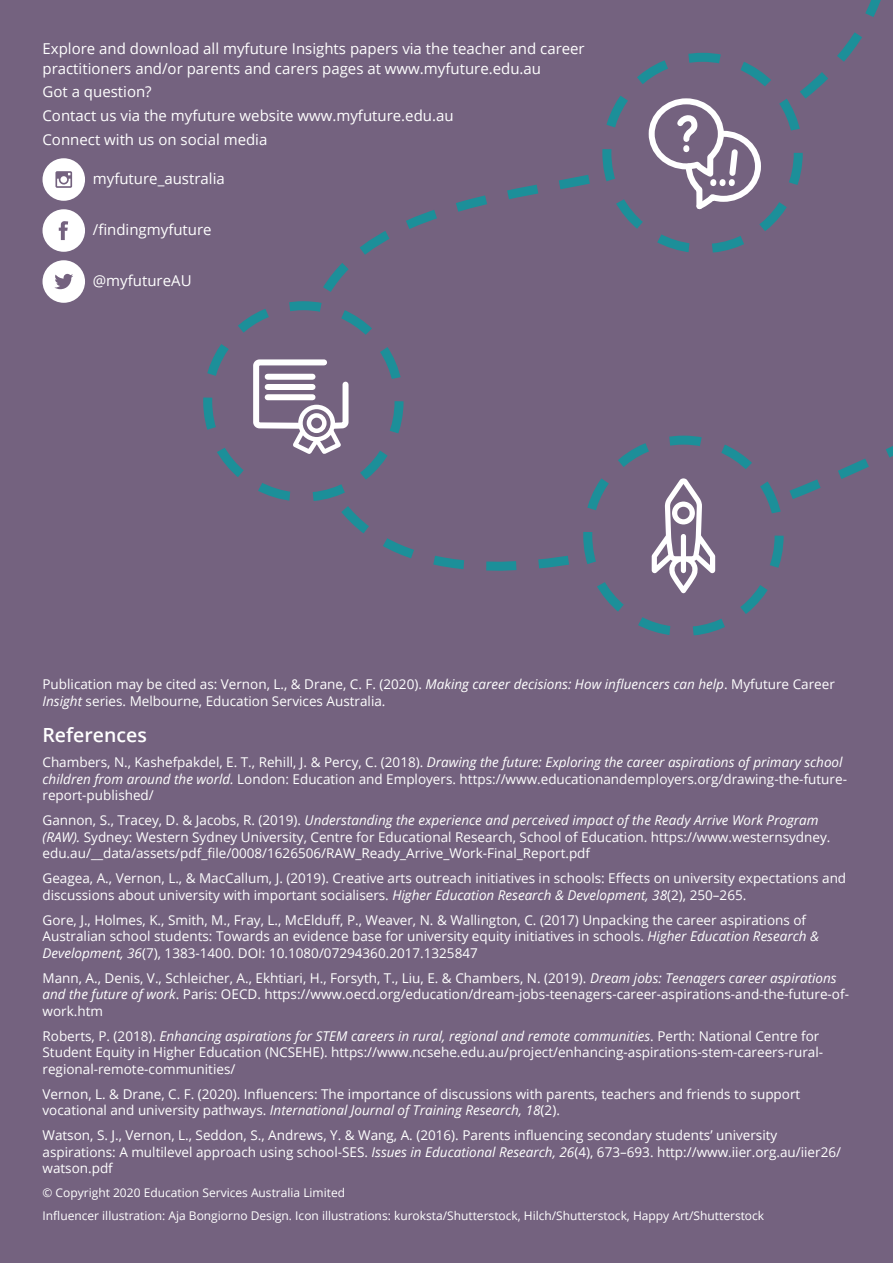
<style>
.page{position:relative;width:893px;height:1263px;background:#74627f}
.page>*{position:absolute;margin:0;border:0;box-sizing:border-box;transform-origin:0 0}
.t1{font:600 19.5px "Open Sans";color:#fff}
.t2{font:15px/23.7px "Open Sans";color:#fff}
.t3{font:13.5px/16.5px "Open Sans";color:#fff}
.t4{font:12px/23.5px "Open Sans";color:#fff}
.s1{font-style:italic}
</style>
<div class="page">
<svg style="left:323px;top:0;width:570px;height:636px"></svg>
<div style="left:607px;top:57px;width:191px;height:192px;background:#74627f;border-radius:50%"></div>
<div style="left:602px;top:53px;width:201px;height:200px;border:9px dashed #1c8f99;border-radius:50%"></div>
<div style="left:588px;top:440px;width:191px;height:191px;background:#74627f;border-radius:50%"></div>
<div style="left:583px;top:436px;width:201px;height:200px;border:9px dashed #1c8f99;border-radius:50%"></div>
<div style="left:208px;top:306px;width:191px;height:191px;background:#74627f;border-radius:50%"></div>
<div style="left:203px;top:301px;width:201px;height:201px;border:9px dashed #1c8f99;border-radius:50%"></div>
<svg style="left:648px;top:98px;width:113px;height:112px"></svg>
<svg style="left:652px;top:478px;width:63px;height:115px"></svg>
<svg style="left:253px;top:359px;width:96px;height:95px"></svg>
<svg style="left:43px;top:158px;width:42px;height:43px"></svg>
<svg style="left:43px;top:209px;width:42px;height:43px"></svg>
<svg style="left:43px;top:260px;width:42px;height:43px"></svg>
<p class="t2" style="left:43px;top:38px;width:544px;line-height:19.5px">Explore and download all myfuture Insights papers via the teacher and career practitioners and/or parents and carers pages at www.myfuture.edu.au</p>
<p class="t2" style="left:43px;top:80px;width:413px">Got a question?<br>Contact us via the myfuture website www.myfuture.edu.au<br>Connect with us on social media</p>
<p class="t2" style="left:93px;top:166px;width:133px">myfuture_australia</p>
<p class="t2" style="left:93px;top:217px;width:120px">/findingmyfuture</p>
<p class="t2" style="left:93px;top:268px;width:100px">@myfutureAU</p>
<p class="t3" style="left:43px;top:676px;width:794px">Publication may be cited as: Vernon, L., &amp; Drane, C. F. (2020). <span class="s1">Making career decisions: How influencers can help</span>. Myfuture Career<br><span class="s1">Insight</span> series. Melbourne, Education Services Australia.</p>
<h1 class="t1" style="left:43px;top:722px;width:106px">References</h1>
<p class="t3" style="left:43px;top:754px;width:806px">Chambers, N., Kashefpakdel, E. T., Rehill, J. &amp; Percy, C. (2018). <span class="s1">Drawing the future: Exploring the career aspirations of primary school children from around the world.</span> London: Education and Employers. https://www.educationandemployers.org/drawing-the-future&shy;report-published/</p>
<p class="t3" style="left:43px;top:812px;width:789px">Gannon, S., Tracey, D. &amp; Jacobs, R. (2019). <span class="s1">Understanding the experience and perceived impact of the Ready Arrive Work Program (RAW).</span> Sydney: Western Sydney University, Centre for Educational Research, School of Education. https://www.westernsydney. edu.au/__data/assets/pdf_file/0008/1626506/RAW_Ready_Arrive_Work-Final_Report.pdf</p>
<p class="t3" style="left:43px;top:870px;width:805px">Geagea, A., Vernon, L., &amp; MacCallum, J. (2019). Creative arts outreach initiatives in schools: Effects on university expectations and discussions about university with important socialisers. <span class="s1">Higher Education Research &amp; Development, 38</span>(2), 250–265.</p>
<p class="t3" style="left:43px;top:911px;width:778px">Gore, J., Holmes, K., Smith, M., Fray, L., McElduff, P., Weaver, N. &amp; Wallington, C. (2017) Unpacking the career aspirations of<br>Australian school students: Towards an evidence base for university equity initiatives in schools. <span class="s1">Higher Education Research &amp;<br>Development, 36</span>(7), 1383-1400. DOI: 10.1080/07294360.2017.1325847</p>
<p class="t3" style="left:43px;top:969px;width:808px">Mann, A., Denis, V., Schleicher, A., Ekhtiari, H., Forsyth, T., Liu, E. &amp; Chambers, N. (2019). <span class="s1">Dream jobs: Teenagers career aspirations and the future of work</span>. Paris: OECD. https://www.oecd.org/education/dream-jobs-teenagers-career-aspirations-and-the-future-of&shy;work.htm</p>
<p class="t3" style="left:43px;top:1027px;width:782px">Roberts, P. (2018). <span class="s1">Enhancing aspirations for STEM careers in rural, regional and remote communities</span>. Perth: National Centre for<br>Student Equity in Higher Education (NCSEHE). https://www.ncsehe.edu.au/project/enhancing-aspirations-stem-careers-rural&shy;regional-remote-communities/</p>
<p class="t3" style="left:43px;top:1085px;width:759px">Vernon, L. &amp; Drane, C. F. (2020). Influencers: The importance of discussions with parents, teachers and friends to support vocational and university pathways. <span class="s1">International Journal of Training Research, 18</span>(2).</p>
<p class="t3" style="left:43px;top:1127px;width:800px">Watson, S. J., Vernon, L., Seddon, S., Andrews, Y. &amp; Wang, A. (2016). Parents influencing secondary students’ university aspirations: A multilevel approach using school-SES. <span class="s1">Issues in Educational Research, 26</span>(4), 673–693. http://www.iier.org.au/iier26/ watson.pdf</p>
<p class="t4" style="left:43px;top:1180px;width:723px">© Copyright 2020 Education Services Australia Limited<br>Influencer illustration: Aja Bongiorno Design. Icon illustrations: kuroksta/Shutterstock, Hilch/Shutterstock, Happy Art/Shutterstock</p>
</div>
